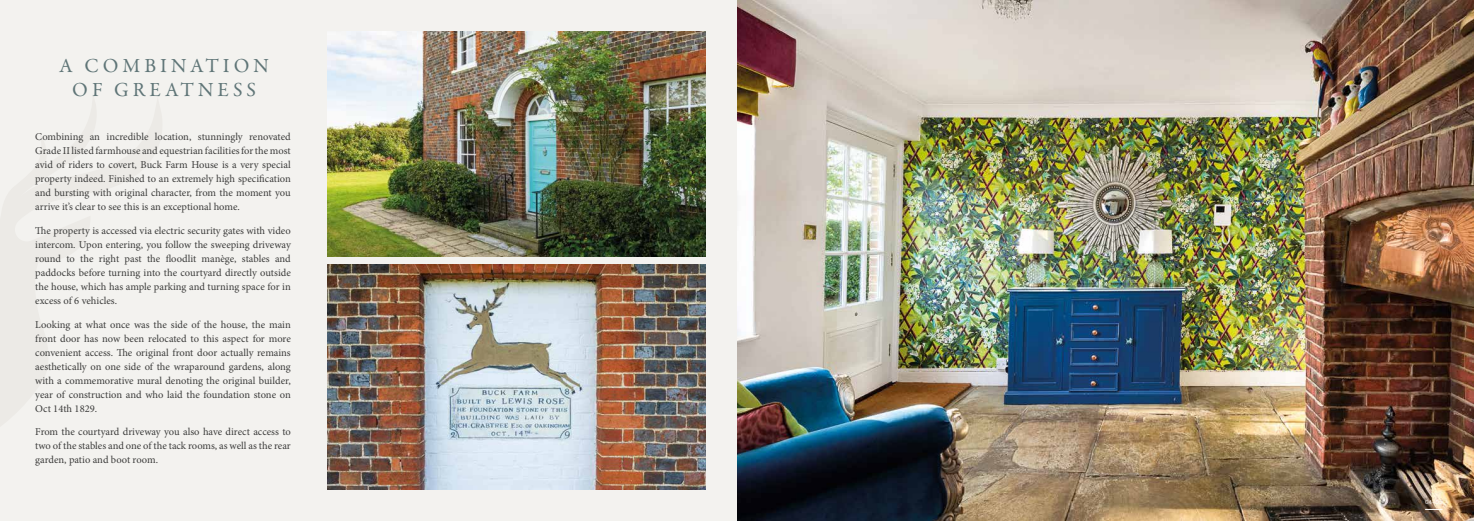
<style>
.page{position:relative;width:1474px;height:521px;background:#fff}
.page>*{position:absolute;margin:0;border:0;box-sizing:border-box;transform-origin:0 0}
.t1{font:20.12px/24.2px "Garamond Premr Pro";letter-spacing:.2em;color:#5f7577;text-align:center}
.t2{font:10.5px/14px "Minion Pro";letter-spacing:-.005em;color:#3c3c3b;text-align:justify}
.t3{font:6.12px "Futura PT";color:#fff}
</style>
<div class="page">
<div style="left:0;top:0;width:737px;height:521px;background:#f3f2ef"></div>
<img style="left:737px;top:0;width:736px;height:521px">
<svg style="left:1424px;top:509px;width:18px;height:1px"></svg>
<img style="left:327px;top:31px;width:378px;height:226px">
<img style="left:327px;top:264px;width:378px;height:225px">
<h1 class="t1" style="left:59px;top:54px;width:211px">A COMBINATION<br>OF GREATNESS</h1>
<p class="t2" style="left:35px;top:129px;width:257px">Combining an incredible location, stunningly renovated Grade II listed farmhouse and equestrian facilities for the most avid of riders to covert, Buck Farm House is a very special property indeed. Finished to an extremely high specification and bursting with original character, from the moment you arrive it’s clear to see this is an exceptional home.</p>
<p class="t2" style="left:35px;top:223px;width:257px">The property is accessed via electric security gates with video intercom. Upon entering, you follow the sweeping driveway round to the right past the floodlit manège, stables and paddocks before turning into the courtyard directly outside the house, which has ample parking and turning space for in excess of 6 vehicles.</p>
<p class="t2" style="left:35px;top:317px;width:257px">Looking at what once was the side of the house, the main front door has now been relocated to this aspect for more convenient access. The original front door actually remains aesthetically on one side of the wraparound gardens, along with a commemorative mural denoting the original builder, year of construction and who laid the foundation stone on Oct 14th 1829.</p>
<p class="t2" style="left:35px;top:425px;width:257px">From the courtyard driveway you also have direct access to two of the stables and one of the tack rooms, as well as the rear garden, patio and boot room.</p>
<p class="t3" style="left:1424px;top:499px;width:19px">04–05</p>
</div>
